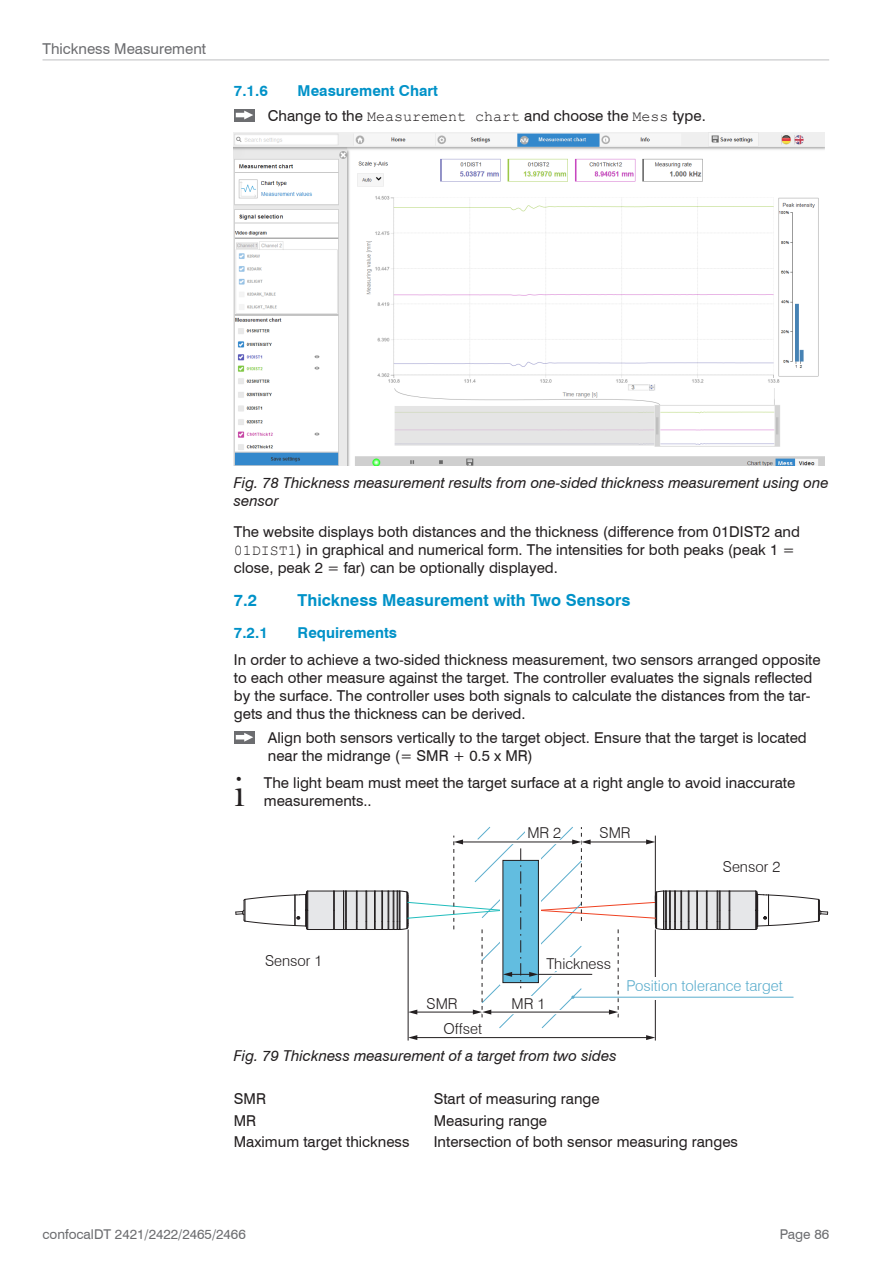
<style>
.page{position:relative;width:893px;height:1263px;background:#fff}
.page>*{position:absolute;margin:0;border:0;box-sizing:border-box;transform-origin:0 0}
.Wichtig{font:43.35px "Bell";color:#231f20}
.t1{font:700 16.5px "Swiss 721 BT";color:#0092c8}
.Fließtext{font:15px/18px "Swiss 721 BT";color:#231f20}
.Handlungsaufforderung{font:15px/18px "Swiss 721 BT";color:#231f20}
.t2{font:italic 15px/18px "Swiss 721 BT";color:#231f20}
.Wichtig-2{font:15px/18px "Swiss 721 BT";color:#231f20}
.t3{font:300 15px "Swiss 721 BT";color:#231f20}
.t4{font:700 15px "Swiss 721 BT";color:#0092c8}
.t5{font:300 15px "Swiss 721 BT";color:#5aadcd}
.t6{font:15px "Swiss 721 BT";color:#6c6d70}
.t7{font:13.5px "Swiss 721 BT";color:#6c6d70}
.s1{font-family:"Courier New"}
</style>
<div class="page">
<hr style="left:43px;top:60px;width:786px;height:1px;background:#bebfc2">
<div style="left:234px;top:109px;width:21px;height:12px;background:#6c6d70"></div>
<svg style="left:236px;top:111px;width:17px;height:8px"></svg>
<img style="left:234px;top:132px;width:591px;height:334px">
<div style="left:234px;top:731px;width:21px;height:12px;background:#6c6d70"></div>
<svg style="left:236px;top:733px;width:17px;height:9px"></svg>
<hr style="left:408px;top:929px;width:1px;height:111px;background:#231f20">
<hr style="left:655px;top:929px;width:1px;height:111px;background:#231f20">
<hr style="left:416px;top:1037px;width:232px;height:1px;background:#231f20">
<svg style="left:408px;top:1035px;width:9px;height:5px"></svg>
<svg style="left:646px;top:1035px;width:9px;height:5px"></svg>
<svg style="left:235px;top:826px;width:593px;height:202px"></svg>
<p class="t6" style="left:43px;top:39px;width:165px">Thickness Measurement</p>
<p class="t4" style="left:234px;top:82px;width:36px">7.1.6</p>
<p class="t4" style="left:298px;top:82px;width:142px">Measurement Chart</p>
<p class="Handlungsaufforderung" style="left:268px;top:107px;width:439px">Change to the <span class="s1">Measurement chart</span> and choose the <span class="s1">Mess</span> type.</p>
<p class="t2" style="left:234px;top:473px;width:596px">Fig. 78 Thickness measurement results from one-sided thickness measurement using one sensor</p>
<p class="Fließtext" style="left:234px;top:522px;width:567px">The website displays both distances and the thickness (difference from 01DIST2 and<br><span class="s1">01DIST1</span>) in graphical and numerical form. The intensities for both peaks (peak 1 = close, peak 2 = far) can be optionally displayed.</p>
<p class="t1" style="left:234px;top:590px;width:25px">7.2</p>
<p class="t1" style="left:298px;top:590px;width:334px">Thickness Measurement with Two Sensors</p>
<p class="t4" style="left:234px;top:624px;width:36px">7.2.1</p>
<p class="t4" style="left:298px;top:624px;width:101px">Requirements</p>
<p class="Fließtext" style="left:234px;top:650px;width:588px">In order to achieve a two-sided thickness measurement, two sensors arranged opposite to each other measure against the target. The controller evaluates the signals reflected by the surface. The controller uses both signals to calculate the distances from the tar&shy;gets and thus the thickness can be derived.</p>
<p class="Handlungsaufforderung" style="left:268px;top:729px;width:540px">Align both sensors vertically to the target object. Ensure that the target is located near the midrange (= SMR + 0.5 x MR)</p>
<p class="Wichtig" style="left:234px;top:767px;width:13px">i</p>
<p class="Wichtig-2" style="left:264px;top:774px;width:533px">The light beam must meet the target surface at a right angle to avoid inaccurate measurements..</p>
<p class="t3" style="left:265px;top:951px;width:59px">Sensor 1</p>
<p class="t3" style="left:527px;top:824px;width:35px">MR 2</p>
<p class="t3" style="left:600px;top:824px;width:33px">SMR</p>
<p class="t3" style="left:723px;top:858px;width:59px">Sensor 2</p>
<p class="t3" style="left:427px;top:994px;width:33px">SMR</p>
<p class="t3" style="left:444px;top:1019px;width:40px">Offset</p>
<p class="t3" style="left:546px;top:955px;width:66px">Thickness</p>
<p class="t3" style="left:512px;top:994px;width:35px">MR 1</p>
<p class="t5" style="left:626px;top:977px;width:158px">Position tolerance target</p>
<p class="t2" style="left:234px;top:1046px;width:384px">Fig. 79 Thickness measurement of a target from two sides</p>
<p class="Fließtext" style="left:234px;top:1090px;width:34px">SMR</p>
<p class="Fließtext" style="left:434px;top:1090px;width:168px">Start of measuring range</p>
<p class="Fließtext" style="left:234px;top:1111px;width:24px">MR</p>
<p class="Fließtext" style="left:434px;top:1111px;width:115px">Measuring range</p>
<p class="Fließtext" style="left:234px;top:1132px;width:177px">Maximum target thickness</p>
<p class="Fließtext" style="left:434px;top:1132px;width:306px">Intersection of both sensor measuring ranges</p>
<p class="t7" style="left:43px;top:1226px;width:205px">confocalDT 2421/2422/2465/2466</p>
<p class="t7" style="left:780px;top:1226px;width:51px">Page 86</p>
</div>
